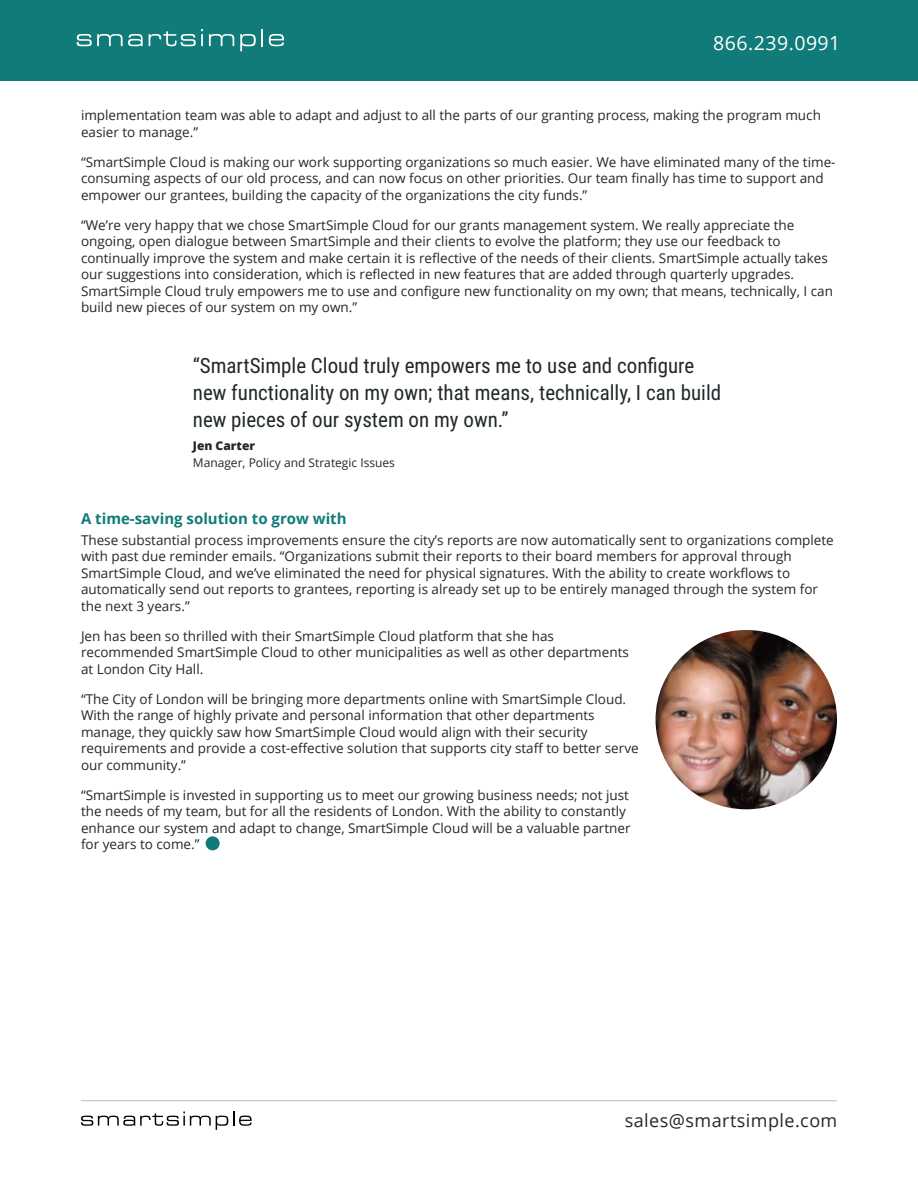
<style>
.page{position:relative;width:918px;height:1188px;background:#fff}
.page>*{position:absolute;margin:0;border:0;box-sizing:border-box;transform-origin:0 0}
.t1{font:21px/27px "Roboto Condensed";color:#21282c}
.t2{font:19.5px "Open Sans";letter-spacing:.025em;color:#fff}
.t3{font:18px "Open Sans";letter-spacing:.025em;color:#21282c}
.t4{font:700 15px "Open Sans";color:#107b78}
.t5{font:13.5px/16.5px "Open Sans";color:#21282c}
.t6{font:12px "Open Sans";color:#21282c}
.t7{font:800 12px "Open Sans";color:#21282c}
</style>
<div class="page">
<div style="left:0;top:0;width:918px;height:81px;background:#107b78"></div>
<hr style="left:81px;top:1100px;width:756px;height:1px;background:#00282c">
<svg style="left:81px;top:1112px;width:171px;height:18px"></svg>
<svg style="left:77px;top:34px;width:66px;height:12px"></svg>
<svg style="left:149px;top:29px;width:54px;height:17px"></svg>
<svg style="left:209px;top:34px;width:25px;height:12px"></svg>
<svg style="left:240px;top:29px;width:23px;height:22px"></svg>
<svg style="left:269px;top:34px;width:15px;height:12px"></svg>
<img style="left:656px;top:630px;width:181px;height:179px">
<div style="left:206px;top:836px;width:14px;height:14px;background:#107b78;border-radius:50%"></div>
<h2 class="t2" style="left:713px;top:30px;width:129px">866.239.0991</h2>
<p class="t5" style="left:81px;top:107px;width:741px">implementation team was able to adapt and adjust to all the parts of our granting process, making the program much easier to manage.”</p>
<p class="t5" style="left:81px;top:153px;width:756px">“SmartSimple Cloud is making our work supporting organizations so much easier. We have eliminated many of the time&shy;consuming aspects of our old process, and can now focus on other priorities. Our team finally has time to support and empower our grantees, building the capacity of the organizations the city funds.”</p>
<p class="t5" style="left:81px;top:216px;width:754px">“We’re very happy that we chose SmartSimple Cloud for our grants management system. We really appreciate the ongoing, open dialogue between SmartSimple and their clients to evolve the platform; they use our feedback to continually improve the system and make certain it is reflective of the needs of their clients. SmartSimple actually takes our suggestions into consideration, which is reflected in new features that are added through quarterly upgrades.<br>SmartSimple Cloud truly empowers me to use and configure new functionality on my own; that means, technically, I can build new pieces of our system on my own.”</p>
<h1 class="t1" style="left:193px;top:351px;width:530px">“SmartSimple Cloud truly empowers me to use and configure new functionality on my own; that means, technically, I can build new pieces of our system on my own.”</h1>
<p class="t7" style="left:193px;top:437px;width:64px">Jen Carter</p>
<p class="t6" style="left:193px;top:454px;width:204px">Manager, Policy and Strategic Issues</p>
<p class="t4" style="left:81px;top:508px;width:267px">A time-saving solution to grow with</p>
<p class="t5" style="left:81px;top:531px;width:754px">These substantial process improvements ensure the city’s reports are now automatically sent to organizations complete with past due reminder emails. “Organizations submit their reports to their board members for approval through SmartSimple Cloud, and we’ve eliminated the need for physical signatures. With the ability to create workflows to automatically send out reports to grantees, reporting is already set up to be entirely managed through the system for the next 3 years.”</p>
<p class="t5" style="left:81px;top:627px;width:549px">Jen has been so thrilled with their SmartSimple Cloud platform that she has recommended SmartSimple Cloud to other municipalities as well as other departments at London City Hall.</p>
<p class="t5" style="left:81px;top:690px;width:559px">“The City of London will be bringing more departments online with SmartSimple Cloud.<br>With the range of highly private and personal information that other departments manage, they quickly saw how SmartSimple Cloud would align with their security requirements and provide a cost-effective solution that supports city staff to better serve our community.”</p>
<p class="t5" style="left:81px;top:786px;width:551px">“SmartSimple is invested in supporting us to meet our growing business needs; not just the needs of my team, but for all the residents of London. With the ability to constantly enhance our system and adapt to change, SmartSimple Cloud will be a valuable partner for years to come.”</p>
<h3 class="t3" style="left:625px;top:1108px;width:214px">sales@smartsimple.com</h3>
</div>
